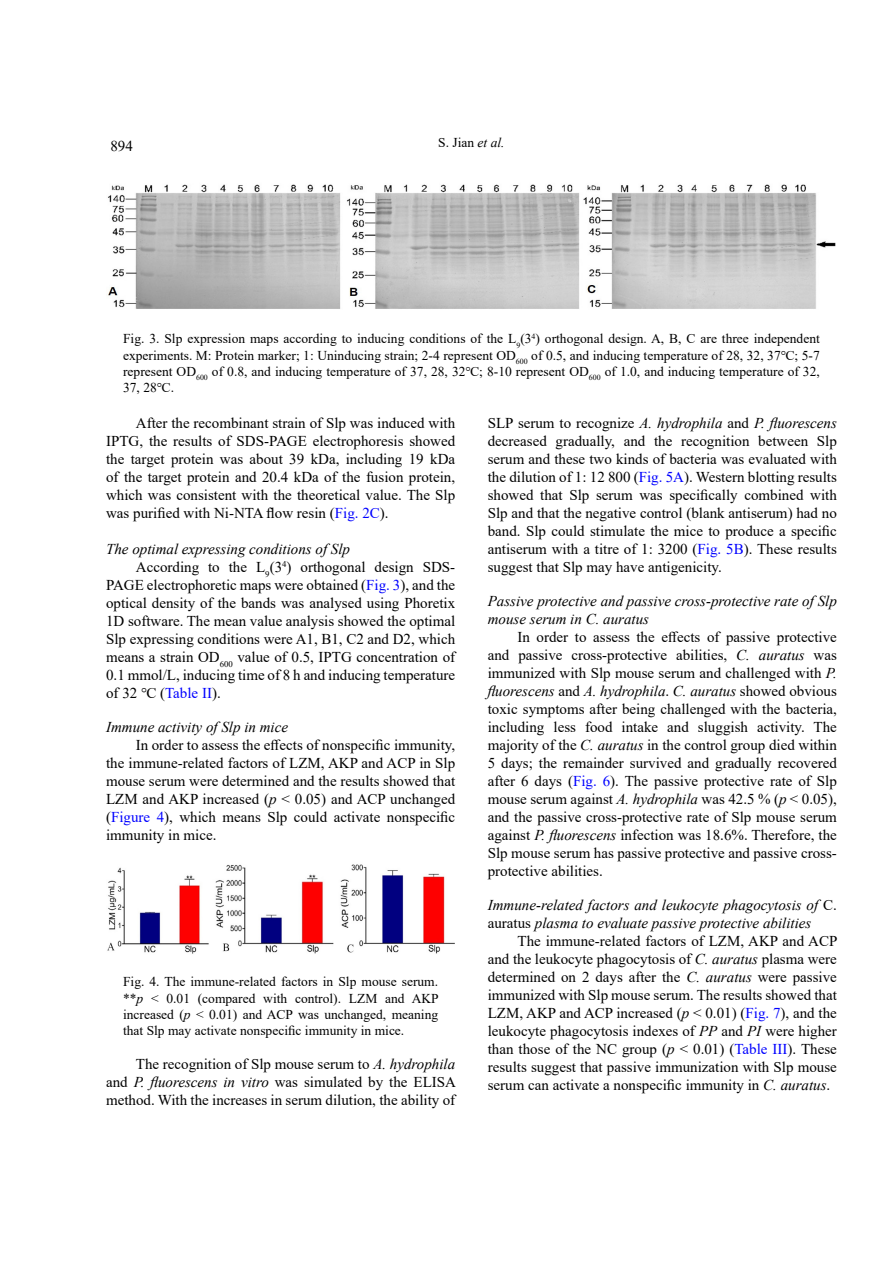
<style>
.page{position:relative;width:893px;height:1263px;background:#fff}
.page>*{position:absolute;margin:0;border:0;box-sizing:border-box;transform-origin:0 0}
.t1{font:15px/18px "Times New Roman";color:#000;text-align:justify}
.t2{font:italic 15px/18px "Times New Roman";color:#000}
.t3{font:13.5px/16.2px "Times New Roman";color:#000;text-align:justify}
.s1{font-style:italic}
.s2{color:#00f}
.s3{font-style:normal}
</style>
<div class="page">
<img style="left:106px;top:184px;width:730px;height:125px">
<img style="left:107px;top:864px;width:347px;height:90px">
<p class="t1" style="left:110px;top:136px;width:24px">894</p>
<p class="t3" style="left:438px;top:134px;width:68px">S. Jian <span class="s1">et al.</span></p>
<p class="t3" style="left:123px;top:330px;width:698px">Fig. 3. Slp expression maps according to inducing conditions of the L<sub>9</sub>(3<sup>4</sup>) orthogonal design. A, B, C are three independent experiments. M: Protein marker; 1: Uninducing strain; 2-4 represent OD<sub>600</sub> of 0.5, and inducing temperature of 28, 32, 37℃; 5-7 represent OD<sub>600</sub> of 0.8, and inducing temperature of 37, 28, 32℃; 8-10 represent OD<sub>600</sub> of 1.0, and inducing temperature of 32, 37, 28℃.</p>
<p class="t1" style="left:106px;top:413px;width:351px;text-indent:30px">After the recombinant strain of Slp was induced with IPTG, the results of SDS-PAGE electrophoresis showed the target protein was about 39 kDa, including 19 kDa of the target protein and 20.4 kDa of the fusion protein, which was consistent with the theoretical value. The Slp was purified with Ni-NTA flow resin (<span class="s2">Fig. 2C</span>).</p>
<p class="t2" style="left:106px;top:540px;width:246px">The optimal expressing conditions of Slp</p>
<p class="t1" style="left:136px;top:557px;width:321px">According to the L<sub>9</sub>(3<sup>4</sup>) orthogonal design SDS-</p>
<p class="t1" style="left:106px;top:575px;width:351px">PAGE electrophoretic maps were obtained (<span class="s2">Fig. 3</span>), and the</p>
<p class="t1" style="left:106px;top:593px;width:351px">optical density of the bands was analysed using Phoretix</p>
<p class="t1" style="left:106px;top:611px;width:351px">1D software. The mean value analysis showed the optimal</p>
<p class="t1" style="left:106px;top:629px;width:351px">Slp expressing conditions were A1, B1, C2 and D2, which</p>
<p class="t1" style="left:106px;top:647px;width:351px">means a strain OD<sub>600</sub> value of 0.5, IPTG concentration of</p>
<p class="t1" style="left:106px;top:665px;width:351px">0.1 mmol/L, inducing time of 8 h and inducing temperature</p>
<p class="t1" style="left:106px;top:683px;width:116px">of 32 ℃ (<span class="s2">Table II</span>).</p>
<p class="t2" style="left:106px;top:718px;width:184px">Immune activity of Slp in mice</p>
<p class="t1" style="left:106px;top:736px;width:351px;text-indent:30px">In order to assess the effects of nonspecific immunity, the immune-related factors of LZM, AKP and ACP in Slp mouse serum were determined and the results showed that LZM and AKP increased (<span class="s1">p</span> &lt; 0.05) and ACP unchanged (<span class="s2">Figure 4</span>), which means Slp could activate nonspecific immunity in mice.</p>
<p class="t1" style="left:488px;top:413px;width:351px">SLP serum to recognize <span class="s1">A. hydrophila</span> and <span class="s1">P. fluorescens </span>decreased gradually, and the recognition between Slp serum and these two kinds of bacteria was evaluated with the dilution of 1: 12 800 (<span class="s2">Fig. 5A</span>). Western blotting results showed that Slp serum was specifically combined with Slp and that the negative control (blank antiserum) had no band. Slp could stimulate the mice to produce a specific antiserum with a titre of 1: 3200 (<span class="s2">Fig. 5B</span>). These results suggest that Slp may have antigenicity.</p>
<p class="t2" style="left:488px;top:592px;width:351px">Passive protective and passive cross-protective rate of Slp mouse serum in C. auratus</p>
<p class="t1" style="left:488px;top:628px;width:351px;text-indent:30px">In order to assess the effects of passive protective and passive cross-protective abilities, <span class="s1">C. auratus</span> was immunized with Slp mouse serum and challenged with <span class="s1">P. fluorescens</span> and <span class="s1">A. hydrophila</span>. <span class="s1">C. auratus</span> showed obvious toxic symptoms after being challenged with the bacteria, including less food intake and sluggish activity. The majority of the <span class="s1">C. auratus</span> in the control group died within 5 days; the remainder survived and gradually recovered after 6 days (<span class="s2">Fig. 6</span>). The passive protective rate of Slp mouse serum against <span class="s1">A. hydrophila</span> was 42.5 % (<span class="s1">p</span> &lt; 0.05), and the passive cross-protective rate of Slp mouse serum against <span class="s1">P. fluorescens</span> infection was 18.6%. Therefore, the Slp mouse serum has passive protective and passive cross&shy;protective abilities.</p>
<p class="t2" style="left:488px;top:896px;width:351px">Immune-related factors and leukocyte phagocytosis of <span class="s3">C. auratus</span> plasma to evaluate passive protective abilities</p>
<p class="t1" style="left:488px;top:932px;width:351px;text-indent:30px">The immune-related factors of LZM, AKP and ACP and the leukocyte phagocytosis of <span class="s1">C. auratus</span> plasma were determined on 2 days after the <span class="s1">C. auratus</span> were passive immunized with Slp mouse serum. The results showed that LZM, AKP and ACP increased (<span class="s1">p</span> &lt; 0.01) (<span class="s2">Fig. 7</span>), and the leukocyte phagocytosis indexes of <span class="s1">PP</span> and <span class="s1">PI</span> were higher than those of the NC group (<span class="s1">p</span> &lt; 0.01) (<span class="s2">Table III</span>). These results suggest that passive immunization with Slp mouse serum can activate a nonspecific immunity in <span class="s1">C. auratus</span>.</p>
<p class="t3" style="left:123px;top:973px;width:317px">Fig. 4. The immune-related factors in Slp mouse serum. **<span class="s1">p</span> &lt; 0.01 (compared with control). LZM and AKP increased (<span class="s1">p</span> &lt; 0.01) and ACP was unchanged, meaning that Slp may activate nonspecific immunity in mice.</p>
<p class="t1" style="left:106px;top:1055px;width:351px;text-indent:30px">The recognition of Slp mouse serum to <span class="s1">A. hydrophila </span>and <span class="s1">P. fluorescens in vitro</span> was simulated by the ELISA method. With the increases in serum dilution, the ability of</p>
</div>
